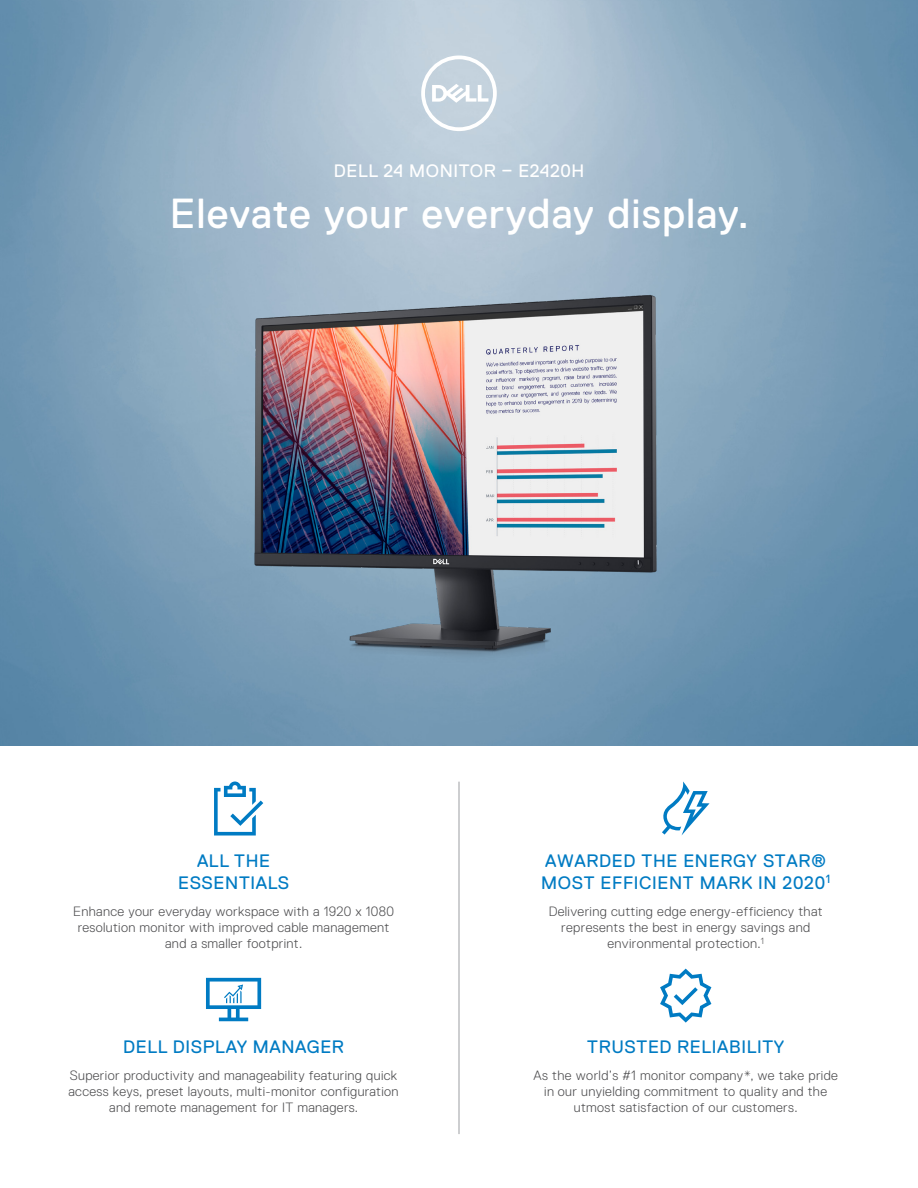
<style>
.page{position:relative;width:918px;height:1188px;background:#fff}
.page>*{position:absolute;margin:0;border:0;box-sizing:border-box;transform-origin:0 0}
.t1{font:42px "Dell Replica";letter-spacing:.025em;color:#fff}
.t2{font:18px/21.6px "Dell Replica";letter-spacing:.035em;color:#007bc3;text-align:center}
.t3{font:18px "Dell Replica";letter-spacing:.035em;color:#fff}
.t4{font:300 13.5px/16.2px "Dell Replica";letter-spacing:.025em;color:#4d4d4f;text-align:center}
</style>
<div class="page">
<img style="left:3px;top:1px;width:915px;height:745px">
<img style="left:157px;top:171px;width:598px;height:575px">
<svg style="left:206px;top:978px;width:55px;height:43px"></svg>
<svg style="left:421px;top:56px;width:76px;height:75px"></svg>
<hr style="left:458px;top:782px;width:2px;height:352px;background:#a7a9ac">
<svg style="left:660px;top:969px;width:51px;height:54px"></svg>
<svg style="left:214px;top:782px;width:49px;height:54px"></svg>
<svg style="left:662px;top:782px;width:48px;height:54px"></svg>
<p class="t3" style="left:334px;top:161px;width:252px">DELL 24 MONITOR – E2420H</p>
<p class="t1" style="left:170px;top:190px;width:581px">Elevate your everyday display.</p>
<p class="t2" style="left:178px;top:850px;width:113px">ALL THE<br>ESSENTIALS</p>
<p class="t4" style="left:73px;top:903px;width:322px">Enhance your everyday workspace with a 1920 x 1080 resolution monitor with improved cable management and a smaller footprint.</p>
<p class="t2" style="left:123px;top:1036px;width:222px">DELL DISPLAY MANAGER</p>
<p class="t4" style="left:68px;top:1067px;width:332px">Superior productivity and manageability featuring quick access keys, preset layouts, multi-monitor configuration and remote management for IT managers.</p>
<p class="t2" style="left:541px;top:850px;width:290px;text-align:left">AWARDED THE ENERGY STAR®<br>MOST EFFICIENT MARK IN 2020<sup>1</sup></p>
<p class="t4" style="left:549px;top:903px;width:276px">Delivering cutting edge energy-efficiency that represents the best in energy savings and environmental protection.<sup>1</sup></p>
<p class="t2" style="left:587px;top:1036px;width:198px">TRUSTED RELIABILITY</p>
<p class="t4" style="left:534px;top:1067px;width:306px">As the world’s #1 monitor company*, we take pride in our unyielding commitment to quality and the utmost satisfaction of our customers.</p>
</div>
